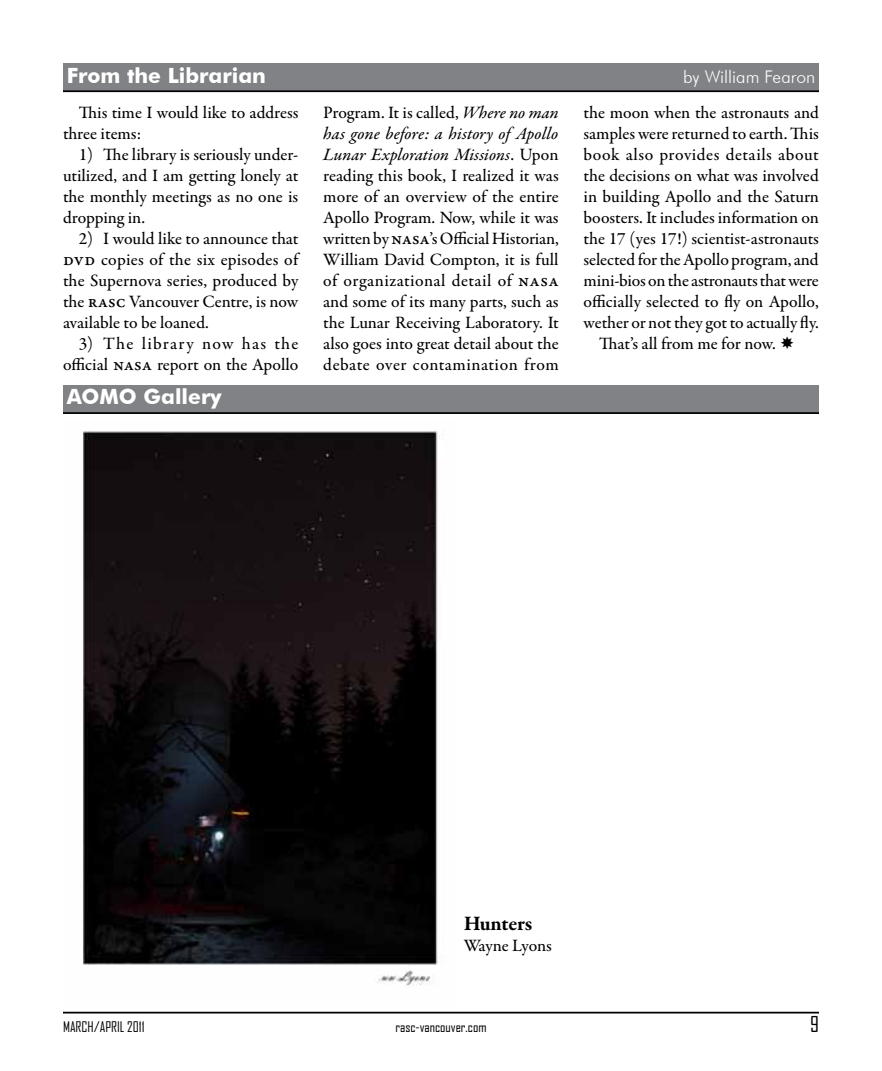
<style>
.page{position:relative;width:882px;height:1071px;background:#fff}
.page>*{position:absolute;margin:0;border:0;box-sizing:border-box;transform-origin:0 0}
.t1{font:700 21px "Futura BT";color:#fff}
.t2{font:700 21px "Garamond Premr Pro";letter-spacing:-.015em;color:#000}
.t3{font:21px "Agency FB";color:#000}
.t4{font:500 17.5px/21px "Garamond Premr Pro";color:#000;text-align:justify}
.t5{font:17.5px/21px "Garamond Premr Pro Med It";letter-spacing:.005em;color:#000}
.t6{font:500 17.5px "Garamond Premr Pro";letter-spacing:.03em;color:#000}
.t7{font:300 17.5px "Futura BT";color:#fff}
.t8{font:14px "Agency FB";color:#000}
.s1{font-family:"Garamond Premr Pro Med Capt";font-weight:400}
.s2{font-family:"Garamond Premr Pro Med It";font-weight:400}
.s3{font-family:"Garamond Premr Pro";font-weight:500}
</style>
<div class="page">
<hr style="left:63px;top:1012px;width:756px;height:2px;background:#000">
<div style="left:63px;top:63px;width:756px;height:28px;background:#808285"></div>
<hr style="left:63px;top:90px;width:756px;height:2px;background:#000">
<div style="left:63px;top:385px;width:756px;height:28px;background:#808285"></div>
<hr style="left:63px;top:412px;width:756px;height:2px;background:#000">
<img style="left:83px;top:430px;width:357px;height:556px">
<p class="t1" style="left:67px;top:62px;width:201px">From the Librarian</p>
<p class="t7" style="left:683px;top:66px;width:134px">by William Fearon</p>
<p class="t4" style="left:63px;top:102px;width:237px;text-indent:16px">This time I would like to address three items:</p>
<p class="t4" style="left:63px;top:144px;width:237px;text-indent:16px">1) The library is seriously under&shy;utilized, and I am getting lonely at the monthly meetings as no one is dropping in.</p>
<p class="t4" style="left:63px;top:228px;width:237px;text-indent:16px">2) I would like to announce that <span class="s1">dvd</span> copies of the six episodes of the Supernova series, produced by the <span class="s1">rasc</span> Vancouver Centre, is now available to be loaned.</p>
<p class="t4" style="left:63px;top:333px;width:237px;text-align:right">3) The library now has the official <span class="s1">nasa</span> report on the Apollo</p>
<p class="t4" style="left:323px;top:102px;width:237px">Program. It is called, <span class="s2">Where no man</span></p>
<p class="t5" style="left:323px;top:124px;width:237px">has gone before: a history of Apollo<br>Lunar Exploration Missions<span class="s3">. Upon</span></p>
<p class="t4" style="left:323px;top:165px;width:237px">reading this book, I realized it was more of an overview of the entire Apollo Program. Now, while it was written by <span class="s1">nasa</span>’s Official Historian, William David Compton, it is full of organizational detail of <span class="s1">nasa </span>and some of its many parts, such as the Lunar Receiving Laboratory. It also goes into great detail about the debate over contamination from</p>
<p class="t4" style="left:584px;top:102px;width:237px">the moon when the astronauts and</p>
<p class="t4" style="left:584px;top:123px;width:237px">samples were returned to earth. This</p>
<p class="t6" style="left:584px;top:144px;width:237px">book also provides details about</p>
<p class="t4" style="left:584px;top:165px;width:237px">the decisions on what was involved</p>
<p class="t4" style="left:584px;top:186px;width:237px">in building Apollo and the Saturn</p>
<p class="t4" style="left:584px;top:207px;width:237px">boosters. It includes information on</p>
<p class="t4" style="left:584px;top:228px;width:237px">the 17 (yes 17!) scientist-astronauts</p>
<p class="t4" style="left:584px;top:249px;width:237px">selected for the Apollo program, and</p>
<p class="t4" style="left:584px;top:270px;width:237px">mini-bios on the astronauts that were</p>
<p class="t4" style="left:584px;top:291px;width:237px">officially selected to fly on Apollo,</p>
<p class="t4" style="left:584px;top:312px;width:237px">wether or not they got to actually fly.</p>
<p class="t4" style="left:599px;top:333px;width:178px">That’s all from me for now.</p>
<p class="t1" style="left:67px;top:384px;width:156px">AOMO Gallery</p>
<p class="t2" style="left:464px;top:911px;width:70px">Hunters</p>
<p class="t4" style="left:464px;top:935px;width:90px">Wayne Lyons</p>
<p class="t8" style="left:63px;top:1018px;width:83px">MARCH/APRIL 2011</p>
<p class="t8" style="left:395px;top:1018px;width:93px">rasc-vancouver.com</p>
<p class="t3" style="left:810px;top:1011px;width:10px">9</p>
</div>
